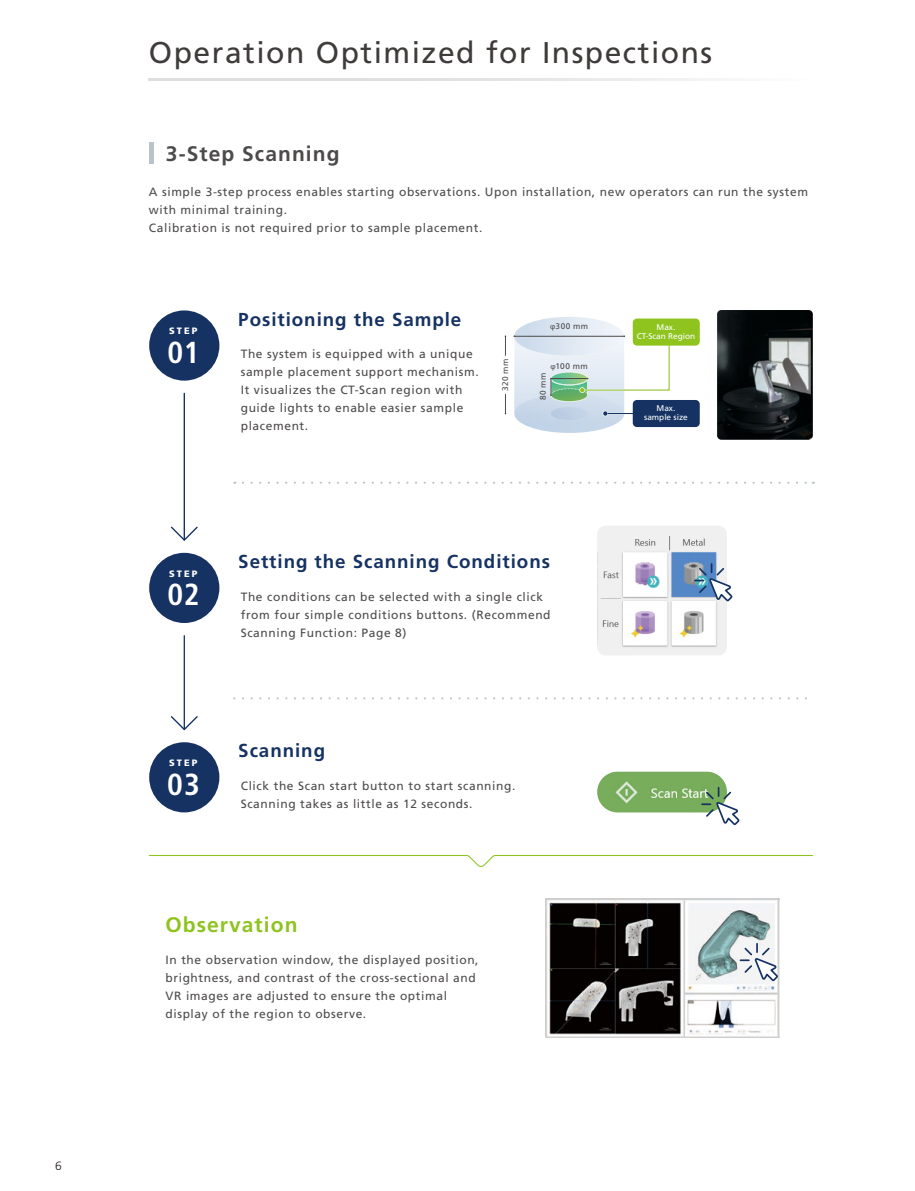
<style>
.page{position:relative;width:915px;height:1191px;background:#fff}
.page>*{position:absolute;margin:0;border:0;box-sizing:border-box;transform-origin:0 0}
.t1{font:700 condensed 30.3px "Frutiger LT Std";color:#fff}
.t2{font:30px "Frutiger LT Std";letter-spacing:.05em;color:#3f3b3a}
.t3{font:700 21px "Frutiger LT Std";letter-spacing:.05em;color:#4d4a4a}
.t4{font:700 21px "Frutiger LT Std";letter-spacing:.05em;color:#8fc41f}
.t5{font:700 18.75px "Frutiger LT Std";letter-spacing:.05em;color:#153263}
.t6{font:12px/18px "Frutiger LT Std";letter-spacing:.05em;color:#4d4a4a}
.t7{font:300 12px "Frutiger LT Std";color:#231916}
.t8{font:900 9.3px "Frutiger LT Std";letter-spacing:.225em;color:#fff}
.t9{font:8.25px/9px "Frutiger LT Std";color:#fff;text-align:center}
.t10{font:8.25px "Frutiger LT Std";letter-spacing:.05em;color:#4d4a4a}
.s1{font-family:"Myriad Pro"}
</style>
<div class="page">
<img style="left:597px;top:526px;width:129px;height:129px">
<img style="left:597px;top:771px;width:129px;height:41px;border-radius:20px">
<img style="left:545px;top:898px;width:233px;height:139px">
<img style="left:717px;top:310px;width:95px;height:130px">
<svg style="left:701px;top:787px;width:39px;height:38px"></svg>
<svg style="left:740px;top:943px;width:39px;height:39px"></svg>
<svg style="left:694px;top:564px;width:39px;height:38px"></svg>
<hr style="left:149px;top:142px;width:4px;height:21px;background:#bac3c9">
<div style="left:149px;top:742px;width:70px;height:70px;background:#153263;border-radius:50%"></div>
<div style="left:149px;top:310px;width:70px;height:70px;background:#153263;border-radius:50%"></div>
<div style="left:149px;top:553px;width:70px;height:70px;background:#153263;border-radius:50%"></div>
<svg style="left:243px;top:481px;width:570px;height:3px"></svg>
<svg style="left:234px;top:697px;width:573px;height:2px"></svg>
<svg style="left:504px;top:335px;width:2px;height:21px"></svg>
<svg style="left:504px;top:394px;width:2px;height:20px"></svg>
<svg style="left:513px;top:317px;width:157px;height:116px"></svg>
<div style="left:632px;top:400px;width:67px;height:27px;background:#153263;border-radius:4px"></div>
<div style="left:632px;top:318px;width:67px;height:27px;background:#8fc41f;border-radius:4px"></div>
<svg style="left:148px;top:855px;width:665px;height:12px"></svg>
<hr style="left:183px;top:393px;width:2px;height:147px;background:#153263">
<hr style="left:183px;top:636px;width:2px;height:93px;background:#153263">
<svg style="left:170px;top:525px;width:28px;height:16px"></svg>
<svg style="left:170px;top:715px;width:28px;height:16px"></svg>
<svg style="left:149px;top:79px;width:563px;height:2px"></svg>
<p class="t7" style="left:55px;top:1158px;width:8px">6</p>
<h2 class="t2" style="left:149px;top:35px;width:564px">Operation Optimized for Inspections</h2>
<h3 class="t3" style="left:166px;top:141px;width:175px">3-Step Scanning</h3>
<p class="t6" style="left:149px;top:183px;width:660px">A simple 3-step process enables starting observations. Upon installation, new operators can run the system with minimal training.<br>Calibration is not required prior to sample placement.</p>
<p class="t8" style="left:169px;top:325px;width:30px">STEP</p>
<h1 class="t1" style="left:167px;top:334px;width:34px">01</h1>
<h3 class="t5" style="left:238px;top:308px;width:224px">Positioning the Sample</h3>
<p class="t6" style="left:241px;top:345px;width:239px">The system is equipped with a unique sample placement support mechanism.<br>It visualizes the CT-Scan region with guide lights to enable easier sample placement.</p>
<p class="t10" style="left:500px;top:391px;width:34px;rotate:-90deg">320 mm</p>
<p class="t10" style="left:550px;top:322px;width:40px"><span class="s1">φ</span>300 mm</p>
<p class="t10" style="left:550px;top:361px;width:39px"><span class="s1">φ</span>100 mm</p>
<p class="t10" style="left:538px;top:400px;width:29px;rotate:-90deg">80 mm</p>
<p class="t8" style="left:169px;top:568px;width:30px">STEP</p>
<h1 class="t1" style="left:167px;top:577px;width:34px">02</h1>
<h3 class="t5" style="left:238px;top:550px;width:313px">Setting the Scanning Conditions</h3>
<p class="t6" style="left:241px;top:587px;width:311px">The conditions can be selected with a single click from four simple conditions buttons. (Recommend<br>Scanning Function: Page 8)</p>
<p class="t8" style="left:169px;top:757px;width:30px">STEP</p>
<h1 class="t1" style="left:167px;top:766px;width:34px">03</h1>
<h3 class="t5" style="left:238px;top:739px;width:88px">Scanning</h3>
<p class="t6" style="left:241px;top:777px;width:276px">Click the Scan start button to start scanning.<br>Scanning takes as little as 12 seconds.</p>
<h3 class="t4" style="left:165px;top:912px;width:133px">Observation</h3>
<p class="t6" style="left:165px;top:951px;width:314px">In the observation window, the displayed position, brightness, and contrast of the cross-sectional and VR images are adjusted to ensure the optimal display of the region to observe.</p>
<p class="t9" style="left:636px;top:322px;width:60px">Max.<br>CT-Scan Region</p>
<p class="t9" style="left:644px;top:404px;width:45px">Max. sample size</p>
</div>
